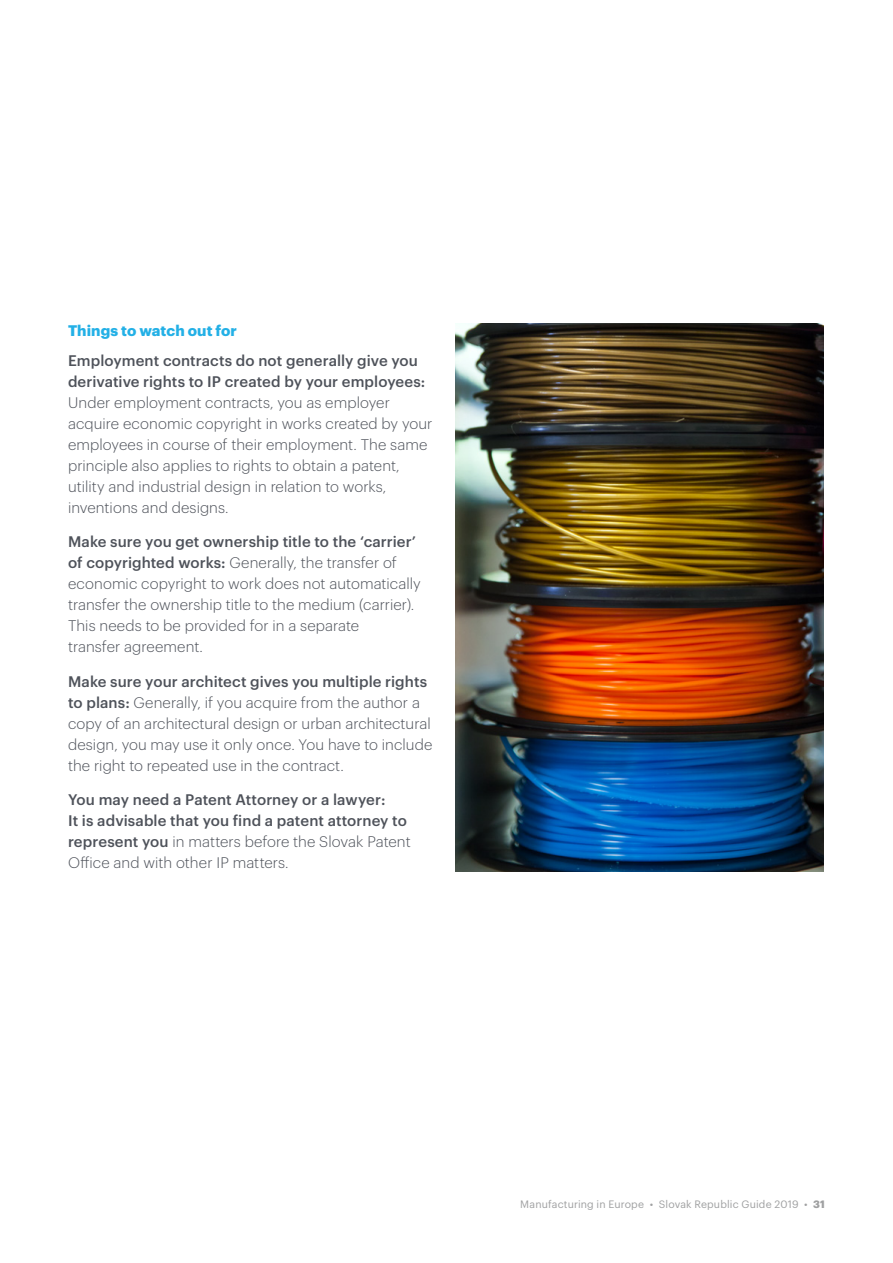
<style>
.page{position:relative;width:893px;height:1263px;background:#fff}
.page>*{position:absolute;margin:0;border:0;box-sizing:border-box;transform-origin:0 0}
.t1{font:300 15px/21px "Dentons Sans";letter-spacing:.005em;color:#4e525a}
.t2{font:500 15px/21px "Dentons Sans";letter-spacing:.005em;color:#4e525a}
.t3{font:700 15px "Dentons Sans";letter-spacing:.005em;color:#23b0e6}
.t4{font:10.5px "Dentons Sans";letter-spacing:.015em;color:#9fa0a1}
.s1{font-weight:500}
.s2{font-weight:300}
.s3{font-weight:700}
</style>
<div class="page">
<img style="left:455px;top:324px;width:368px;height:548px">
<p class="t3" style="left:68px;top:319px;width:171px">Things to watch out for</p>
<p class="t2" style="left:68px;top:348px;width:359px">Employment contracts do not generally give you derivative rights to IP created by your employees:</p>
<p class="t1" style="left:68px;top:391px;width:366px">Under employment contracts, you as employer acquire economic copyright in works created by your employees in course of their employment. The same principle also applies to rights to obtain a patent, utility and industrial design in relation to works, inventions and designs.</p>
<p class="t1" style="left:68px;top:530px;width:354px"><span class="s1">Make sure you get ownership title to the ‘carrier’ of copyrighted works:</span> Generally, the transfer of economic copyright to work does not automatically transfer the ownership title to the medium (carrier).<br>This needs to be provided for in a separate<br>transfer agreement.</p>
<p class="t1" style="left:68px;top:670px;width:366px"><span class="s1">Make sure your architect gives you multiple rights to plans:</span> Generally, if you acquire from the author a copy of an architectural design or urban architectural design, you may use it only once. You have to include the right to repeated use in the contract.</p>
<p class="t2" style="left:68px;top:788px;width:344px">You may need a Patent Attorney or a lawyer:<br>It is advisable that you find a patent attorney to represent you <span class="s2">in matters before the Slovak Patent Office and with other IP matters.</span></p>
<p class="t4" style="left:520px;top:1196px;width:306px">Manufacturing in Europe • Slovak Republic Guide 2019 • <span class="s3">31</span></p>
</div>
